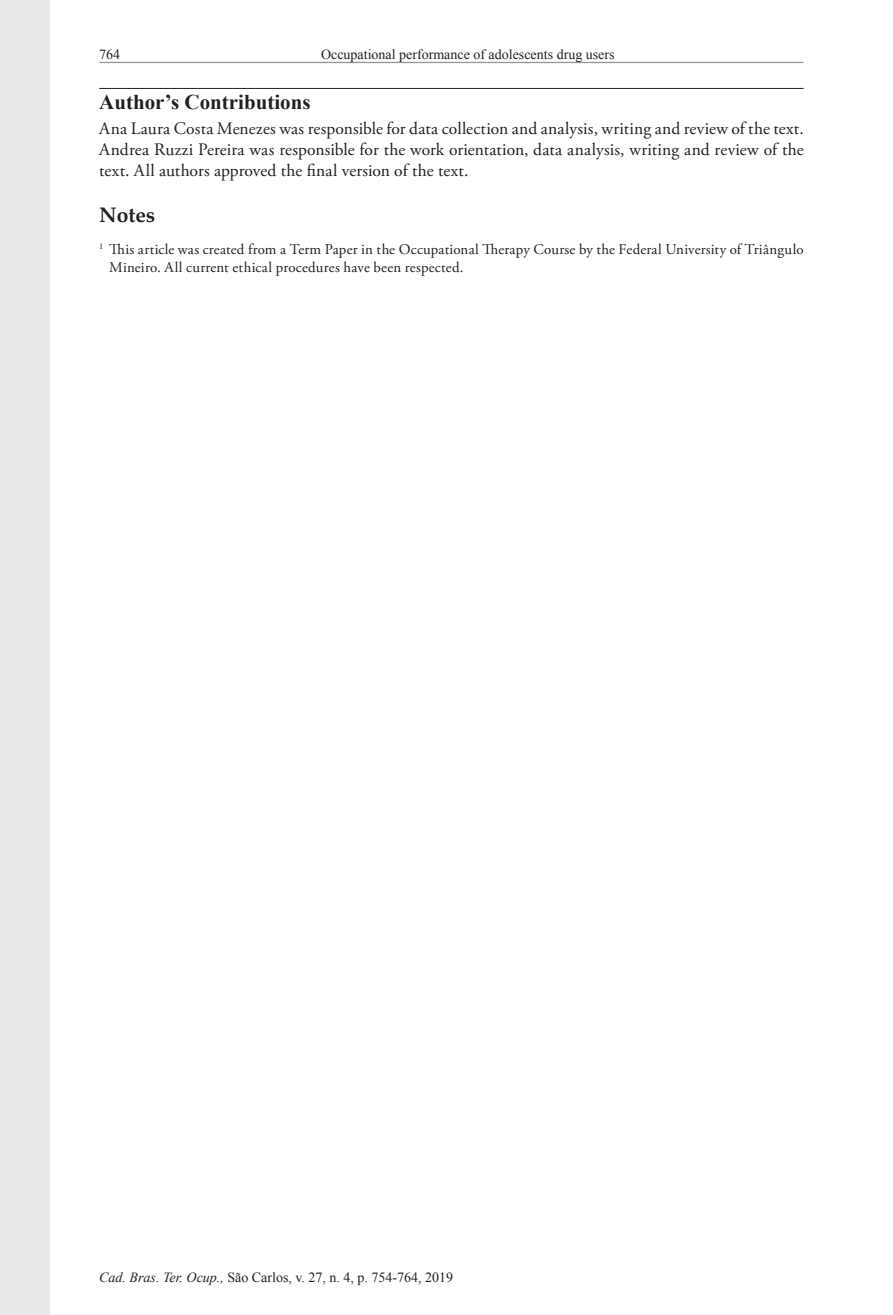
<style>
.page{position:relative;width:893px;height:1315px;background:#fff}
.page>*{position:absolute;margin:0;border:0;box-sizing:border-box;transform-origin:0 0}
.ContributionsTitle{font:700 21px "Times New Roman";color:#231f20}
.NotesTitle{font:700 21px "Palatino Linotype";color:#231f20}
.fnAuthor-notesContri{font:17.5px/21px "Adobe Garamond Pro";color:#231f20;text-align:justify}
.Footnote{font:14.88px/17.8px "Adobe Garamond Pro";letter-spacing:.015em;color:#231f20}
.t1{font:14px "Times New Roman";color:#231f20}
.s1{font-style:italic}
</style>
<div class="page">
<div style="left:0;top:0;width:50px;height:1315px;background:#e7e8e8"></div>
<hr style="left:100px;top:62px;width:703px;height:1px;background:#949698">
<hr style="left:99px;top:88px;width:705px;height:1px;background:#231f20">
<p class="t1" style="left:321px;top:45px;width:295px">Occupational performance of adolescents drug users</p>
<p class="ContributionsTitle" style="left:99px;top:87px;width:213px">Author’s Contributions</p>
<p class="fnAuthor-notesContri" style="left:99px;top:119px;width:706px">Ana Laura Costa Menezes was responsible for data collection and analysis, writing and review of the text.<br>Andrea Ruzzi Pereira was responsible for the work orientation, data analysis, writing and review of the text. All authors approved the final version of the text.</p>
<p class="NotesTitle" style="left:99px;top:199px;width:57px">Notes</p>
<p class="Footnote" style="left:109px;top:241px;width:696px;text-indent:-10px"><sup>1</sup> This article was created from a Term Paper in the Occupational Therapy Course by the Federal University of Triângulo<br>Mineiro. All current ethical procedures have been respected.</p>
<p class="t1" style="left:99px;top:1268px;width:356px"><span class="s1">Cad. Bras. Ter. Ocup.,</span> São Carlos, v. 27, n. 4, p. 754-764, 2019</p>
</div>
